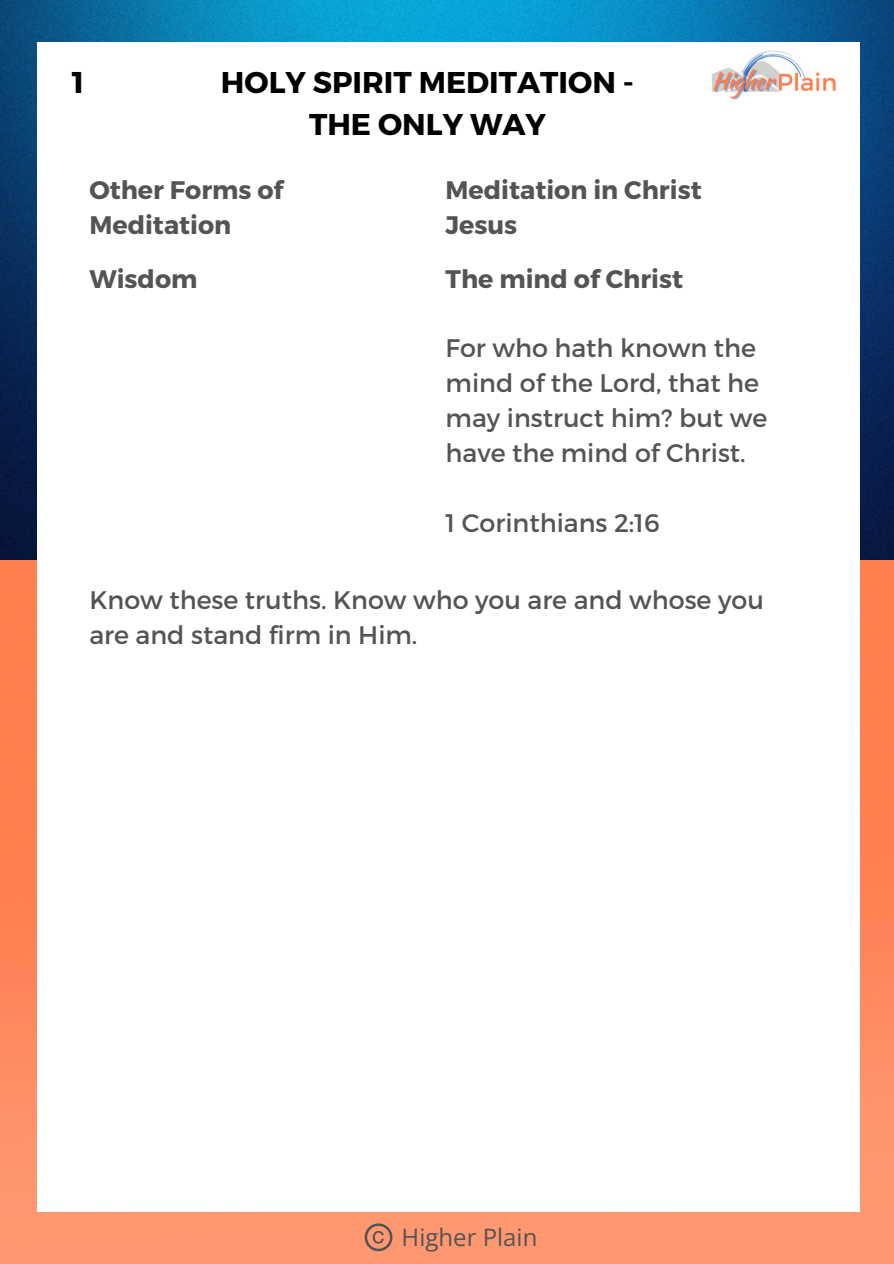
<style>
.page{position:relative;width:894px;height:1264px;background:#fff}
.page>*{position:absolute;margin:0;border:0;box-sizing:border-box;transform-origin:0 0}
.t1{font:700 30px/41.7px "Montserrat";color:#000;text-align:center}
.t2{font:25.35px/34.8px "Montserrat";color:#545454}
.t3{font:700 25.35px/34.8px "Montserrat";color:#545454}
.t4{font:24px "Open Sans";color:#545454}
</style>
<div class="page">
<img style="left:0;top:0;width:893px;height:1263px">
<div style="left:37px;top:42px;width:822px;height:1169px;background:#fff"></div>
<svg style="left:364px;top:1223px;width:28px;height:28px"></svg>
<img style="left:712px;top:50px;width:124px;height:50px">
<h1 class="t1" style="left:72px;top:60px;width:14px">1</h1>
<p class="t1" style="left:221px;top:60px;width:414px">HOLY SPIRIT MEDITATION -<br>THE ONLY WAY</p>
<p class="t3" style="left:89px;top:171px;width:195px">Other Forms of<br>Meditation</p>
<p class="t3" style="left:445px;top:171px;width:257px">Meditation in Christ<br>Jesus</p>
<p class="t3" style="left:89px;top:260px;width:110px">Wisdom</p>
<p class="t3" style="left:445px;top:260px;width:239px">The mind of Christ</p>
<p class="t2" style="left:445px;top:330px;width:323px">For who hath known the mind of the Lord, that he may instruct him? but we have the mind of Christ.</p>
<h2 class="t2" style="left:445px;top:504px;width:215px">1 Corinthians 2:16</h2>
<h2 class="t2" style="left:89px;top:581px;width:676px">Know these truths. Know who you are and whose you are and stand firm in Him.</h2>
<p class="t4" style="left:401px;top:1220px;width:137px">Higher Plain</p>
</div>
